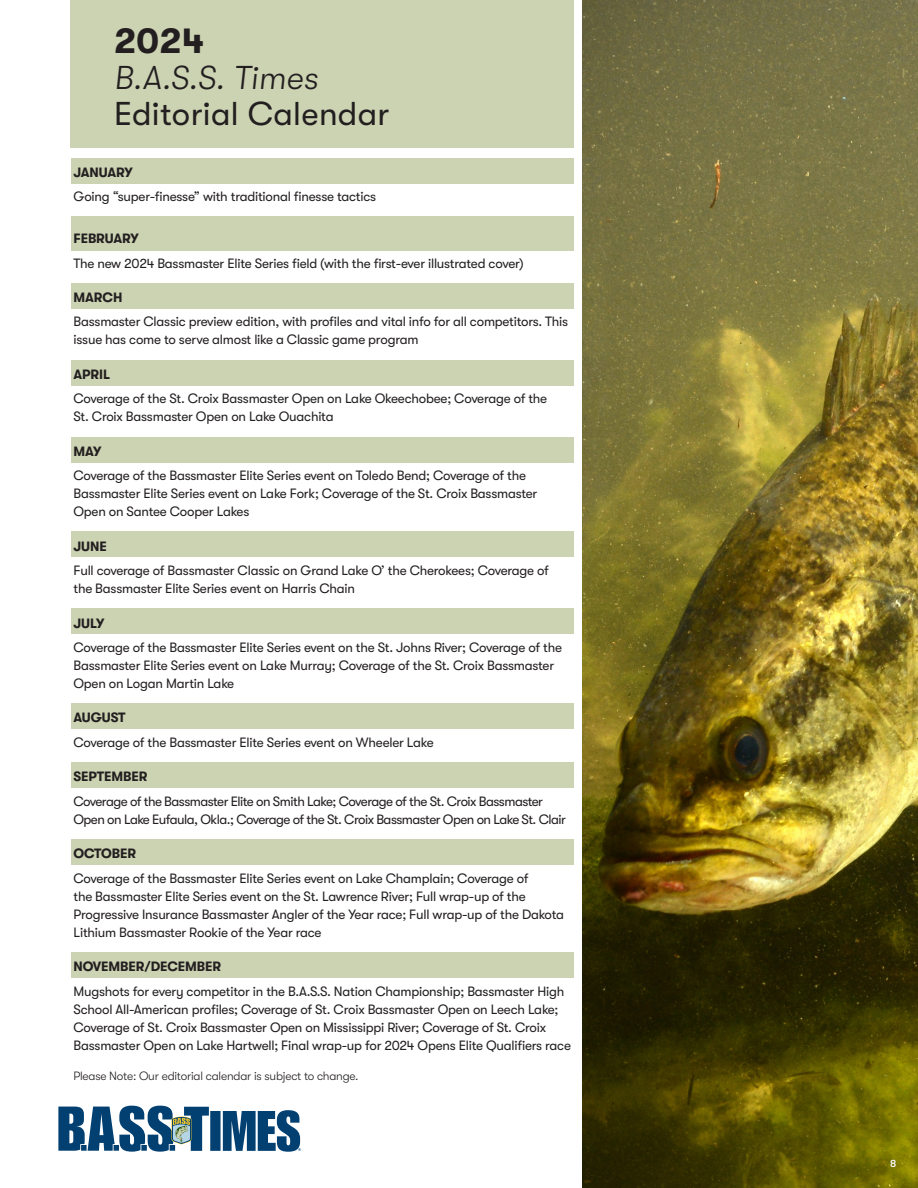
<style>
.page{position:relative;width:918px;height:1188px;background:#fff}
.page>*{position:absolute;margin:0;border:0;box-sizing:border-box;transform-origin:0 0}
.t1{font:700 36px "GT Walsheim";color:#231f20}
.t2{font:33px/36px "GT Walsheim";letter-spacing:.01em;color:#231f20}
.bullets{font:13.5px/18px "GT Walsheim";letter-spacing:-.015em;color:#231f20}
.bullets-2{font:13.5px/18px "GT Walsheim";letter-spacing:-.04em;color:#231f20}
.Bracket_-_Shaded-Gre{font:700 13.5px "GT Walsheim";letter-spacing:-.005em;color:#231f20}
.bullets-3{font:300 12px "GT Walsheim";letter-spacing:-.015em;color:#231f20}
.t3{font:500 10.5px "GT Walsheim";color:#fff}
.s1{font-weight:300;font-style:italic}
</style>
<div class="page">
<svg style="left:58px;top:1106px;width:243px;height:46px"></svg>
<img style="left:582px;top:0;width:336px;height:1188px">
<div style="left:70px;top:0;width:503px;height:148px;background:#ccd3b2"></div>
<div style="left:71px;top:158px;width:503px;height:25px;background:#ccd3b2"></div>
<div style="left:71px;top:217px;width:503px;height:34px;background:#ccd3b2"></div>
<div style="left:71px;top:283px;width:503px;height:25px;background:#ccd3b2"></div>
<div style="left:71px;top:360px;width:503px;height:25px;background:#ccd3b2"></div>
<div style="left:71px;top:437px;width:503px;height:25px;background:#ccd3b2"></div>
<div style="left:71px;top:532px;width:503px;height:25px;background:#ccd3b2"></div>
<div style="left:71px;top:609px;width:503px;height:25px;background:#ccd3b2"></div>
<div style="left:71px;top:704px;width:503px;height:25px;background:#ccd3b2"></div>
<div style="left:71px;top:763px;width:503px;height:25px;background:#ccd3b2"></div>
<div style="left:71px;top:840px;width:503px;height:25px;background:#ccd3b2"></div>
<div style="left:71px;top:953px;width:503px;height:25px;background:#ccd3b2"></div>
<h1 class="t1" style="left:114px;top:20px;width:92px">2024</h1>
<h1 class="t2" style="left:114px;top:60px;width:277px"><span class="s1">B.A.S.S. Times<br></span>Editorial Calendar</h1>
<p class="Bracket_-_Shaded-Gre" style="left:74px;top:164px;width:60px">JANUARY</p>
<p class="bullets" style="left:74px;top:188px;width:304px">Going “super-finesse” with traditional finesse tactics</p>
<p class="Bracket_-_Shaded-Gre" style="left:74px;top:231px;width:66px">FEBRUARY</p>
<p class="bullets" style="left:74px;top:254px;width:452px">The new 2024 Bassmaster Elite Series field (with the first-ever illustrated cover)</p>
<p class="Bracket_-_Shaded-Gre" style="left:74px;top:289px;width:50px">MARCH</p>
<p class="bullets" style="left:74px;top:313px;width:496px">Bassmaster Classic preview edition, with profiles and vital info for all competitors. This issue has come to serve almost like a Classic game program</p>
<p class="Bracket_-_Shaded-Gre" style="left:74px;top:366px;width:38px">APRIL</p>
<p class="bullets" style="left:74px;top:390px;width:475px">Coverage of the St. Croix Bassmaster Open on Lake Okeechobee; Coverage of the<br>St. Croix Bassmaster Open on Lake Ouachita</p>
<p class="Bracket_-_Shaded-Gre" style="left:74px;top:443px;width:29px">MAY</p>
<p class="bullets" style="left:74px;top:467px;width:465px">Coverage of the Bassmaster Elite Series event on Toledo Bend; Coverage of the<br>Bassmaster Elite Series event on Lake Fork; Coverage of the St. Croix Bassmaster<br>Open on Santee Cooper Lakes</p>
<p class="Bracket_-_Shaded-Gre" style="left:74px;top:538px;width:35px">JUNE</p>
<p class="bullets" style="left:74px;top:562px;width:477px">Full coverage of Bassmaster Classic on Grand Lake O’ the Cherokees; Coverage of the Bassmaster Elite Series event on Harris Chain</p>
<p class="Bracket_-_Shaded-Gre" style="left:74px;top:615px;width:32px">JULY</p>
<p class="bullets" style="left:74px;top:639px;width:490px">Coverage of the Bassmaster Elite Series event on the St. Johns River; Coverage of the<br>Bassmaster Elite Series event on Lake Murray; Coverage of the St. Croix Bassmaster<br>Open on Logan Martin Lake</p>
<p class="Bracket_-_Shaded-Gre" style="left:74px;top:710px;width:54px">AUGUST</p>
<p class="bullets" style="left:74px;top:734px;width:362px">Coverage of the Bassmaster Elite Series event on Wheeler Lake</p>
<p class="Bracket_-_Shaded-Gre" style="left:74px;top:769px;width:75px">SEPTEMBER</p>
<p class="bullets-2" style="left:74px;top:793px;width:494px">Coverage of the Bassmaster Elite on Smith Lake; Coverage of the St. Croix Bassmaster<br>Open on Lake Eufaula, Okla.; Coverage of the St. Croix Bassmaster Open on Lake St. Clair</p>
<p class="Bracket_-_Shaded-Gre" style="left:74px;top:846px;width:64px">OCTOBER</p>
<p class="bullets" style="left:74px;top:870px;width:492px">Coverage of the Bassmaster Elite Series event on Lake Champlain; Coverage of<br>the Bassmaster Elite Series event on the St. Lawrence River; Full wrap-up of the Progressive Insurance Bassmaster Angler of the Year race; Full wrap-up of the Dakota Lithium Bassmaster Rookie of the Year race</p>
<p class="Bracket_-_Shaded-Gre" style="left:74px;top:959px;width:149px">NOVEMBER/DECEMBER</p>
<p class="bullets" style="left:74px;top:983px;width:499px">Mugshots for every competitor in the B.A.S.S. Nation Championship; Bassmaster High School All-American profiles; Coverage of St. Croix Bassmaster Open on Leech Lake; Coverage of St. Croix Bassmaster Open on Mississippi River; Coverage of St. Croix Bassmaster Open on Lake Hartwell; Final wrap-up for 2024 Opens Elite Qualifiers race</p>
<p class="bullets-3" style="left:74px;top:1069px;width:287px">Please Note: Our editorial calendar is subject to change.</p>
<p class="t3" style="left:890px;top:1158px;width:8px">8</p>
</div>
